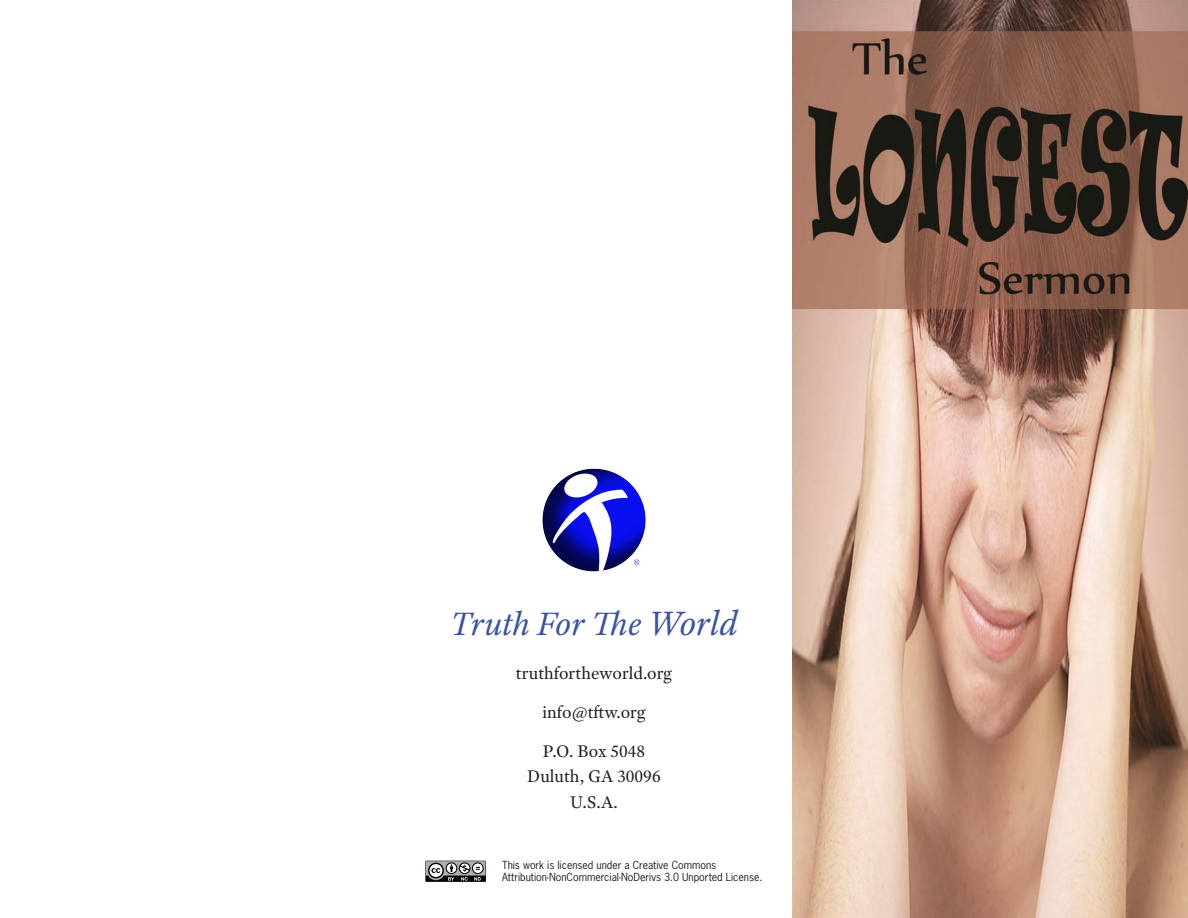
<style>
.page{position:relative;width:1188px;height:918px;background:#fff}
.page>*{position:absolute;margin:0;border:0;box-sizing:border-box;transform-origin:0 0}
.t1{font:italic 34.5px "Adobe Text Pro";letter-spacing:-.005em;color:#3a53a3}
.tractText{font:18px "Adobe Text Pro";color:#231f20}
.t2{font:10.5px/12.6px "News Gothic Std";color:#231f20}
.s1{font-size:36px}
</style>
<div class="page">
<img style="left:542px;top:468px;width:104px;height:104px">
<img style="left:792px;top:0;width:396px;height:918px">
<svg style="left:425px;top:861px;width:61px;height:21px"></svg>
<p class="t1" style="left:450px;top:602px;width:289px">Truth For The <span class="s1">World</span></p>
<p class="tractText" style="left:516px;top:661px;width:158px">truthfortheworld.org</p>
<p class="tractText" style="left:543px;top:700px;width:104px">info@tftw.org</p>
<p class="tractText" style="left:543px;top:739px;width:104px">P.O. Box 5048</p>
<p class="tractText" style="left:527px;top:765px;width:135px">Duluth, GA 30096</p>
<p class="tractText" style="left:570px;top:790px;width:49px">U.S.A.</p>
<p class="t2" style="left:502px;top:859px;width:262px">This work is licensed under a Creative Commons<br>Attribution-NonCommercial-NoDerivs 3.0 Unported License.</p>
</div>
